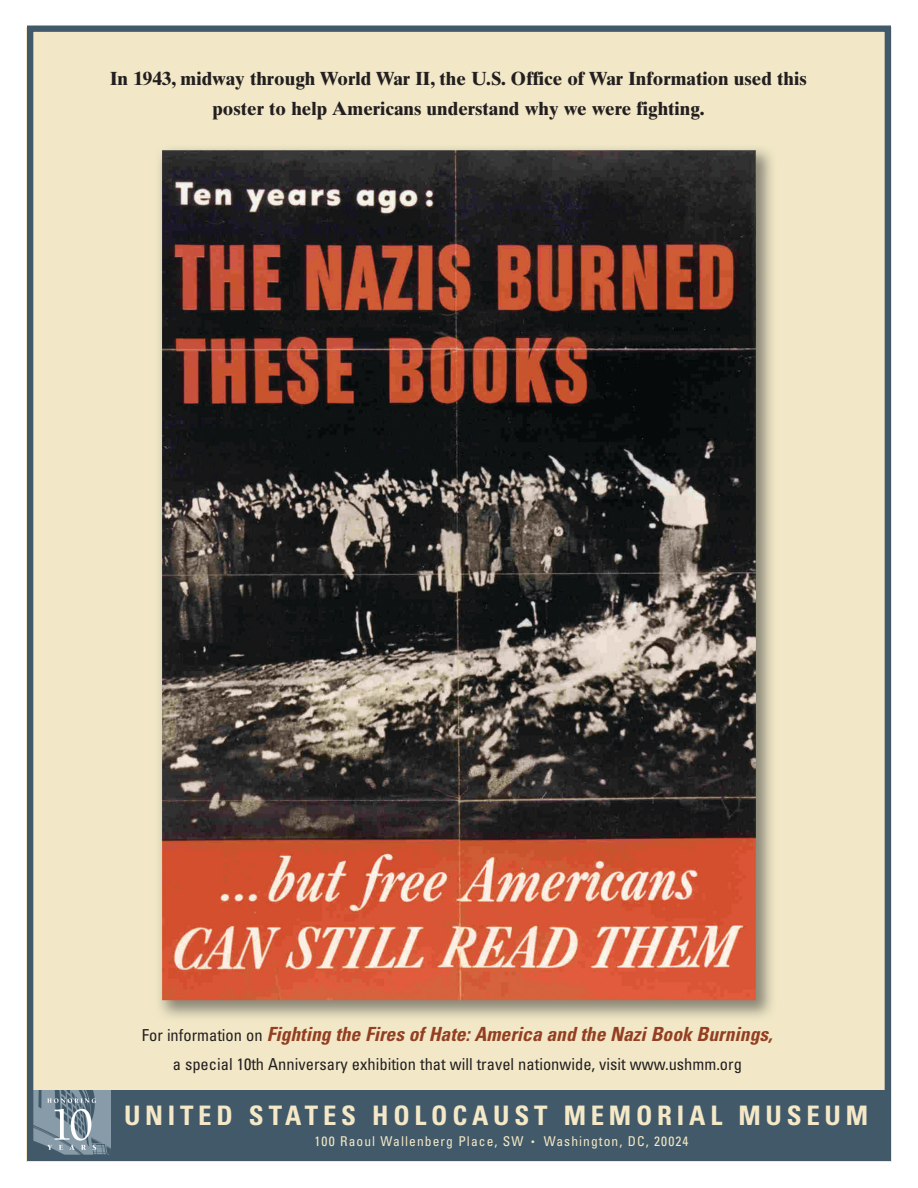
<style>
.page{position:relative;width:918px;height:1188px;background:#fff}
.page>*{position:absolute;margin:0;border:0;box-sizing:border-box;transform-origin:0 0}
.t1{font:700 condensed 26.85px "Univers";letter-spacing:.175em;color:#f4e8c7}
.t2{font:italic 700 condensed 19.5px "Univers";color:#933f22}
.t3{font:700 19.05px/29.5px "Times Ten";color:#231f20;text-align:center}
.t4{font:condensed 16.5px "Univers";color:#231f20}
.t5{font:condensed 13.5px "Univers";letter-spacing:.08em;color:#f4e8c7}
.s1{font-weight:400;font-style:normal;font-size:16.5px;color:#231f20}
.s2{font-size:9px}
</style>
<div class="page">
<img style="left:34px;top:33px;width:850px;height:1058px">
<div style="left:27px;top:1091px;width:864px;height:70px;background:#415968"></div>
<img style="left:34px;top:1091px;width:77px;height:63px">
<div style="left:27px;top:26px;width:864px;height:1135px;border:6px solid #415968"></div>
<p class="t3" style="left:110px;top:66px;width:698px">In 1943, midway through World War II, the U.S. Office of War Information used this poster to help Americans understand why we were fighting.</p>
<p class="t2" style="left:142px;top:1027px;width:632px"><span class="s1">For information on</span> Fighting the Fires of Hate: America and the Nazi Book Burnings,</p>
<p class="t4" style="left:173px;top:1058px;width:571px">a special 10th Anniversary exhibition that will travel nationwide, visit www.ushmm.org</p>
<h1 class="t1" style="left:124px;top:1105px;width:746px">UNITED STATES HOLOCAUST MEMORIAL MUSEUM</h1>
<p class="t5" style="left:315px;top:1136px;width:375px">100 Raoul Wallenberg Place, SW <span class="s2">•</span> Washington, DC, 20024</p>
</div>
